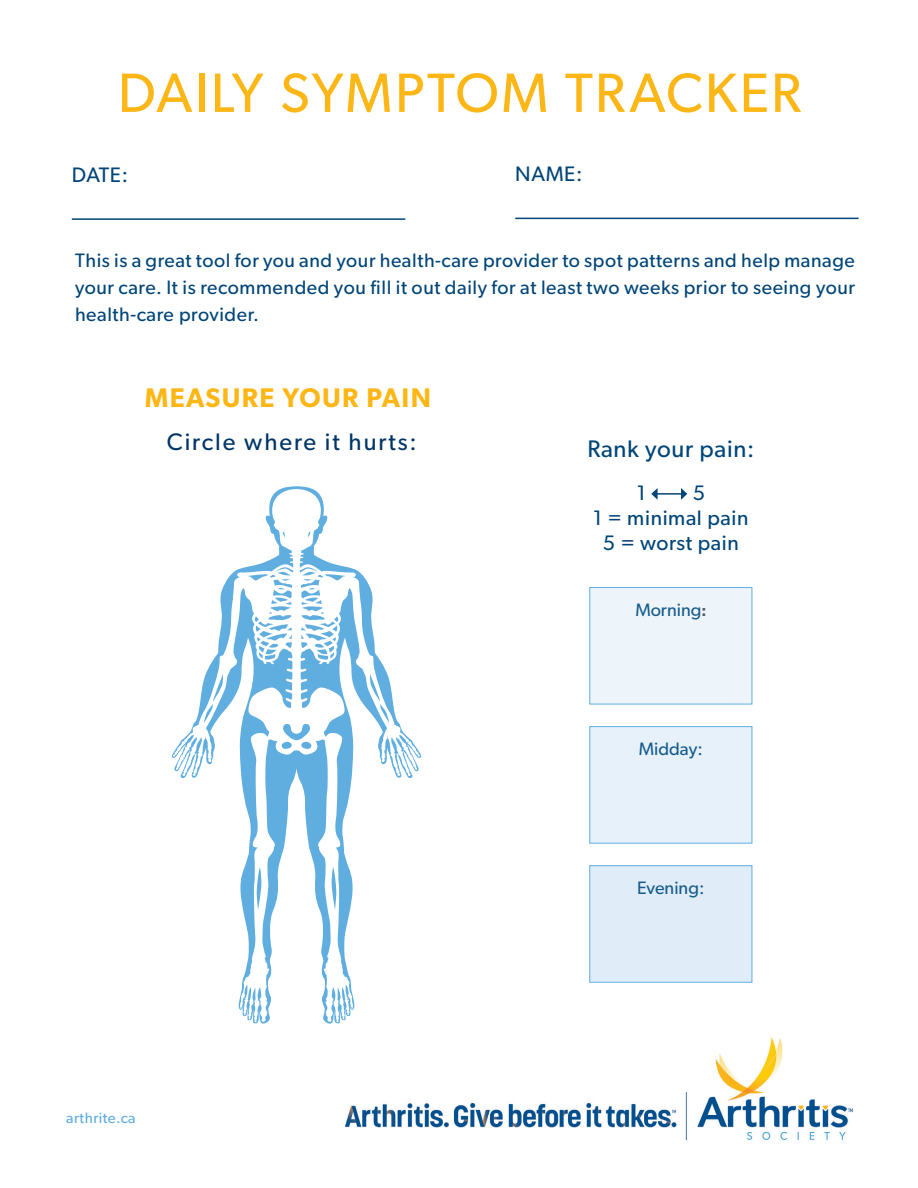
<style>
.page{position:relative;width:918px;height:1188px;background:#fff}
.page>*{position:absolute;margin:0;border:0;box-sizing:border-box;transform-origin:0 0}
.t1{font:55.5px "Gibson";letter-spacing:.035em;color:#fcb615}
.t2{font:600 27px "Gibson";letter-spacing:.05em;color:#fcb615}
.t3{font:24px "Gibson";letter-spacing:.08em;color:#003667}
.t4{font:24px "Gibson";letter-spacing:.03em;color:#004577}
.t5{font:21px "Gibson";letter-spacing:.03em;color:#004577}
.t6{font:19.5px/27px "Gibson";letter-spacing:.03em;color:#004577;text-align:justify}
.t7{font:18px "Gibson";color:#175c8c}
.t8{font:15px "Gibson";letter-spacing:.03em;color:#60aee0}
.s1{font-family:"Trade Gothic";font-weight:700;color:#57585a}
</style>
<div class="page">
<svg style="left:171px;top:486px;width:251px;height:538px"></svg>
<hr style="left:657px;top:493px;width:25px;height:2px;background:#004577">
<svg style="left:651px;top:488px;width:7px;height:12px"></svg>
<svg style="left:681px;top:488px;width:6px;height:12px"></svg>
<div style="left:590px;top:588px;width:162px;height:116px;background:#edf5fb"></div>
<div style="left:589px;top:587px;width:163px;height:117px;border:1px solid #60aee0"></div>
<div style="left:590px;top:727px;width:162px;height:116px;background:#e7f1fa"></div>
<div style="left:589px;top:726px;width:163px;height:118px;border:1px solid #60aee0"></div>
<div style="left:590px;top:866px;width:162px;height:116px;background:#e0edf8"></div>
<div style="left:589px;top:865px;width:163px;height:118px;border:1px solid #60aee0"></div>
<hr style="left:72px;top:218px;width:333px;height:2px;background:#004577">
<hr style="left:515px;top:218px;width:344px;height:1px;background:#004577">
<img style="left:344px;top:1037px;width:509px;height:104px">
<h1 class="t1" style="left:118px;top:59px;width:685px">DAILY SYMPTOM TRACKER</h1>
<p class="t5" style="left:72px;top:162px;width:58px">DATE:</p>
<p class="t5" style="left:515px;top:161px;width:69px">NAME:</p>
<p class="t6" style="left:75px;top:247px;width:781px">This is a great tool for you and your health-care provider to spot patterns and help manage your care. It is recommended you fill it out daily for at least two weeks prior to seeing your health-care provider.</p>
<h2 class="t2" style="left:145px;top:381px;width:288px">MEASURE YOUR PAIN</h2>
<p class="t3" style="left:167px;top:427px;width:252px">Circle where it hurts:</p>
<p class="t4" style="left:587px;top:435px;width:168px">Rank your pain:</p>
<p class="t5" style="left:637px;top:480px;width:11px">1</p>
<p class="t5" style="left:693px;top:480px;width:14px">5</p>
<p class="t5" style="left:593px;top:505px;width:157px">1 = minimal pain</p>
<p class="t5" style="left:603px;top:530px;width:137px">5 = worst pain</p>
<p class="t7" style="left:635px;top:599px;width:73px">Morning<span class="s1">:</span></p>
<p class="t7" style="left:639px;top:738px;width:66px">Midday:</p>
<p class="t8" style="left:66px;top:1109px;width:71px">arthrite.ca</p>
<p class="t7" style="left:637px;top:877px;width:69px">Evening:</p>
</div>
